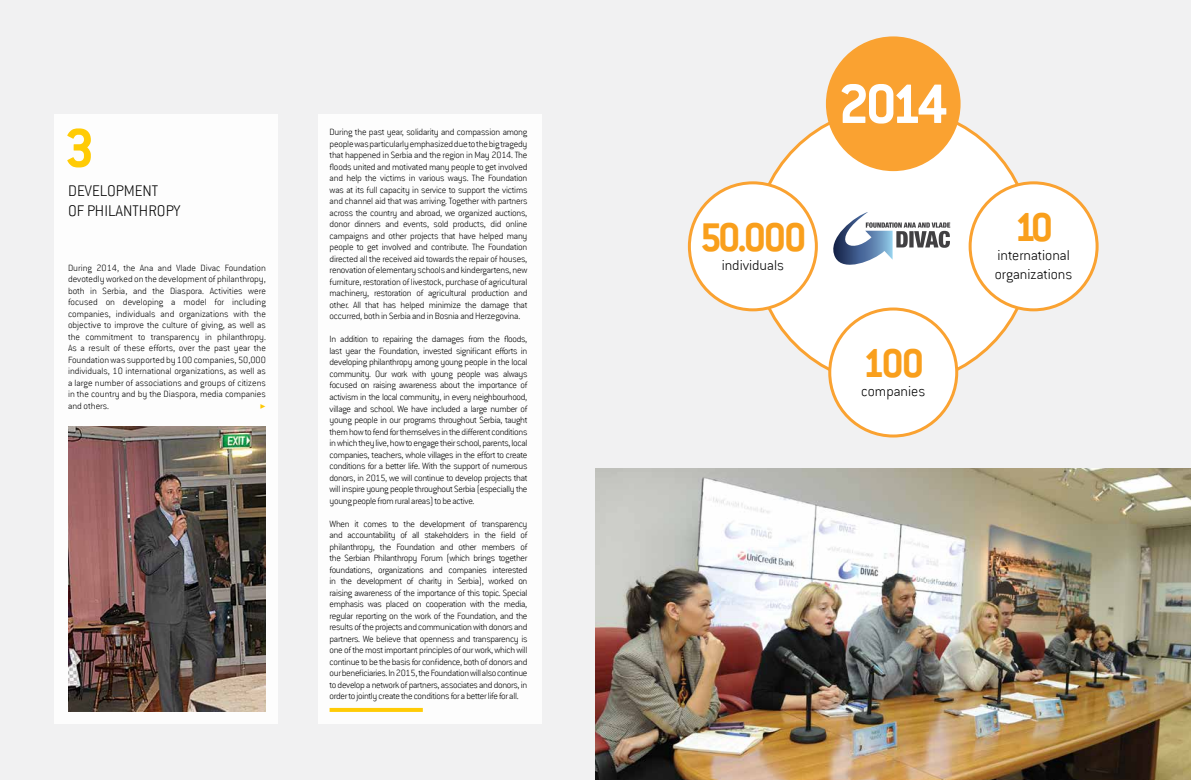
<style>
.page{position:relative;width:1191px;height:780px;background:#f1f1f2}
.page>*{position:absolute;margin:0;border:0;box-sizing:border-box;transform-origin:0 0}
.t1{font:700 60.9px "Conduit ITCBM";color:#fff}
.t2{font:700 60px "Conduit ITCBM";color:#ffcb05}
.t3{font:700 44.2px "Conduit ITCBM";letter-spacing:-.06em;color:#f99f1c}
.t4{font:200 17px/20px "Conduit ITCBM";color:#000}
.t5{font:200 15.7px/18.8px "Conduit ITCBM";color:#000}
.t6{font:200 10px/11.5px "Conduit ITCBM";letter-spacing:-.025em;color:#000;text-align:justify}
.t7{font:10px "Minion Pro";color:#ffcb05}
</style>
<div class="page">
<div style="left:54px;top:114px;width:223px;height:609px;background:#fff"></div>
<div style="left:318px;top:114px;width:223px;height:609px;background:#fff"></div>
<img style="left:68px;top:426px;width:198px;height:285px">
<svg style="left:329px;top:707px;width:94px;height:4px"></svg>
<div style="left:754px;top:108px;width:278px;height:277px;background:#fff;border-radius:50%"></div>
<div style="left:829px;top:309px;width:127px;height:127px;background:#fff;border-radius:50%"></div>
<div style="left:828px;top:307px;width:130px;height:130px;border:3px solid #faa231;border-radius:50%"></div>
<div style="left:689px;top:183px;width:127px;height:127px;background:#fff;border-radius:50%"></div>
<div style="left:688px;top:181px;width:130px;height:130px;border:3px solid #faa231;border-radius:50%"></div>
<div style="left:970px;top:183px;width:127px;height:127px;background:#fff;border-radius:50%"></div>
<div style="left:968px;top:181px;width:130px;height:130px;border:3px solid #faa231;border-radius:50%"></div>
<div style="left:826px;top:36px;width:134px;height:135px;background:#faa231;border-radius:50%"></div>
<img style="left:595px;top:468px;width:596px;height:312px">
<svg style="left:833px;top:212px;width:117px;height:53px"></svg>
<h2 class="t2" style="left:64px;top:112px;width:32px">3</h2>
<h3 class="t4" style="left:68px;top:180px;width:114px">DEVELOPMENT<br>OF PHILANTHROPY</h3>
<p class="t6" style="left:68px;top:262px;width:199px">During 2014, the Ana and Vlade Divac Foundation devotedly worked on the development of philanthropy, both in Serbia, and the Diaspora. Activities were focused on developing a model for including companies, individuals and organizations with the objective to improve the culture of giving, as well as the commitment to transparency in philanthropy.<br>As a result of these efforts, over the past year the Foundation was supported by 100 companies, 50,000 individuals, 10 international organizations, as well as a large number of associations and groups of citizens in the country and by the Diaspora, media companies and others.</p>
<p class="t7" style="left:260px;top:399px;width:8px">▶</p>
<p class="t6" style="left:329px;top:126px;width:199px">During the past year, solidarity and compassion among people was particularly emphasized due to the big tragedy that happened in Serbia and the region in May 2014. The floods united and motivated many people to get involved and help the victims in various ways. The Foundation was at its full capacity in service to support the victims and channel aid that was arriving. Together with partners across the country and abroad, we organized auctions, donor dinners and events, sold products, did online campaigns and other projects that have helped many people to get involved and contribute. The Foundation directed all the received aid towards the repair of houses, renovation of elementary schools and kindergartens, new furniture, restoration of livestock, purchase of agricultural machinery, restoration of agricultural production and other. All that has helped minimize the damage that occurred, both in Serbia and in Bosnia and Herzegovina.</p>
<p class="t6" style="left:329px;top:333px;width:199px">In addition to repairing the damages from the floods, last year the Foundation, invested significant efforts in developing philanthropy among young people in the local community. Our work with young people was always focused on raising awareness about the importance of activism in the local community, in every neighbourhood, village and school. We have included a large number of young people in our programs throughout Serbia, taught them how to fend for themselves in the different conditions in which they live, how to engage their school, parents, local companies, teachers, whole villages in the effort to create conditions for a better life. With the support of numerous donors, in 2015, we will continue to develop projects that will inspire young people throughout Serbia (especially the young people from rural areas) to be active.</p>
<p class="t6" style="left:329px;top:517px;width:199px">When it comes to the development of transparency and accountability of all stakeholders in the field of philanthropy, the Foundation and other members of the Serbian Philanthropy Forum (which brings together foundations, organizations and companies interested in the development of charity in Serbia), worked on raising awareness of the importance of this topic. Special emphasis was placed on cooperation with the media, regular reporting on the work of the Foundation, and the results of the projects and communication with donors and partners. We believe that openness and transparency is one of the most important principles of our work, which will continue to be the basis for confidence, both of donors and our beneficiaries. In 2015, the Foundation will also continue to develop a network of partners, associates and donors, in order to jointly create the conditions for a better life for all.</p>
<h1 class="t1" style="left:838px;top:67px;width:111px">2014</h1>
<h3 class="t3" style="left:699px;top:210px;width:109px">50.000</h3>
<h3 class="t5" style="left:721px;top:255px;width:64px">individuals</h3>
<h3 class="t3" style="left:862px;top:336px;width:63px">100</h3>
<h3 class="t5" style="left:861px;top:381px;width:66px">companies</h3>
<h3 class="t3" style="left:1014px;top:201px;width:40px">10</h3>
<h3 class="t5" style="left:994px;top:245px;width:79px">international organizations</h3>
</div>
